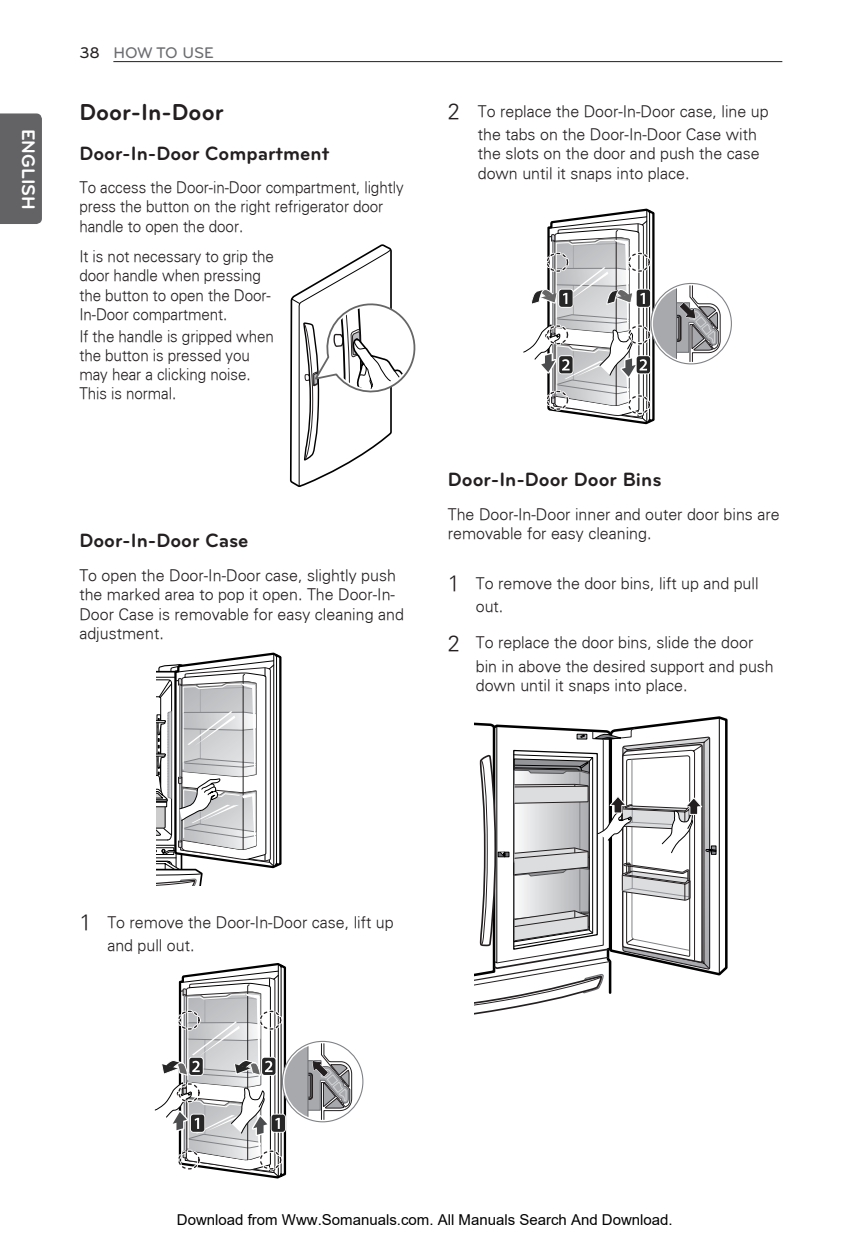
<style>
.page{position:relative;width:850px;height:1248px;background:#fff}
.page>*{position:absolute;margin:0;border:0;box-sizing:border-box;transform-origin:0 0}
.t1{font:700 24px "Bryant LG";color:#231f20}
.t2{font:700 20px "Bryant LG";color:#231f20}
.t3{font:700 19px "Bryant LG";color:#fff}
.t4{font:300 16px/19.2px "Univers";color:#231f20}
.t5{font:300 16px/19.2px "Univers";color:#231f20;scale:.95 1}
.t6{font:500 16px "Bryant LG";color:#6c6d70}
.t7{font:15px "Arial";color:#000}
.s1{color:#231f20}
.s2{font-size:22px}
</style>
<div class="page">
<hr style="left:113px;top:61px;width:669px;height:1px;background:#231f20">
<div style="left:0;top:113px;width:42px;height:111px;background:#636366"></div>
<svg style="left:290px;top:244px;width:126px;height:243px"></svg>
<svg style="left:282px;top:1041px;width:81px;height:81px"></svg>
<div style="left:650px;top:283px;width:82px;height:81px;background:#fff;border:1px solid #808285;border-radius:50%"></div>
<svg style="left:523px;top:209px;width:198px;height:216px"></svg>
<svg style="left:154px;top:963px;width:198px;height:216px"></svg>
<svg style="left:156px;top:653px;width:126px;height:233px"></svg>
<svg style="left:475px;top:716px;width:253px;height:299px"></svg>
<p class="t3" style="left:35px;top:129px;width:82px;rotate:90deg">ENGLISH</p>
<p class="t6" style="left:79px;top:47px;width:136px"><span class="s1">38</span> HOW TO USE</p>
<h1 class="t1" style="left:79px;top:103px;width:146px">Door-In-Door</h1>
<p class="t2" style="left:79px;top:146px;width:251px">Door-In-Door Compartment</p>
<p class="t5" style="left:79px;top:178px;width:343px">To access the Door-in-Door compartment, lightly press the button on the right refrigerator door handle to open the door.</p>
<p class="t5" style="left:79px;top:247px;width:206px">It is not necessary to grip the door handle when pressing the button to open the Door-<br>In-Door compartment.</p>
<p class="t5" style="left:79px;top:326px;width:206px">If the handle is gripped when the button is pressed you may hear a clicking noise.<br>This is normal.</p>
<p class="t2" style="left:79px;top:534px;width:171px">Door-In-Door Case</p>
<p class="t4" style="left:79px;top:565px;width:326px">To open the Door-In-Door case, slightly push the marked area to pop it open. The Door-In-Door Case is removable for easy cleaning and adjustment.</p>
<p class="t4" style="left:478px;top:99px;width:292px;line-height:23.4px;text-indent:-30px"><span class="s2">2</span> To replace the Door-In-Door case, line up the tabs on the Door-In-Door Case with</p>
<p class="t4" style="left:478px;top:144px;width:283px">the slots on the door and push the case down until it snaps into place.</p>
<p class="t2" style="left:448px;top:472px;width:215px">Door-In-Door Door Bins</p>
<p class="t4" style="left:448px;top:504px;width:333px">The Door-In-Door inner and outer door bins are removable for easy cleaning.</p>
<p class="t4" style="left:476px;top:571px;width:284px;line-height:23.4px;text-indent:-28px"><span class="s2">1</span> To remove the door bins, lift up and pull out.</p>
<p class="t4" style="left:476px;top:631px;width:299px;line-height:23.4px;text-indent:-28px"><span class="s2">2</span> To replace the door bins, slide the door bin in above the desired support and push</p>
<p class="t4" style="left:476px;top:675px;width:213px">down until it snaps into place.</p>
<p class="t4" style="left:107px;top:910px;width:288px;line-height:23.4px;text-indent:-28px"><span class="s2">1</span> To remove the Door-In-Door case, lift up and pull out.</p>
<p class="t7" style="left:177px;top:1211px;width:497px">Download from Www.Somanuals.com. All Manuals Search And Download.</p>
</div>
